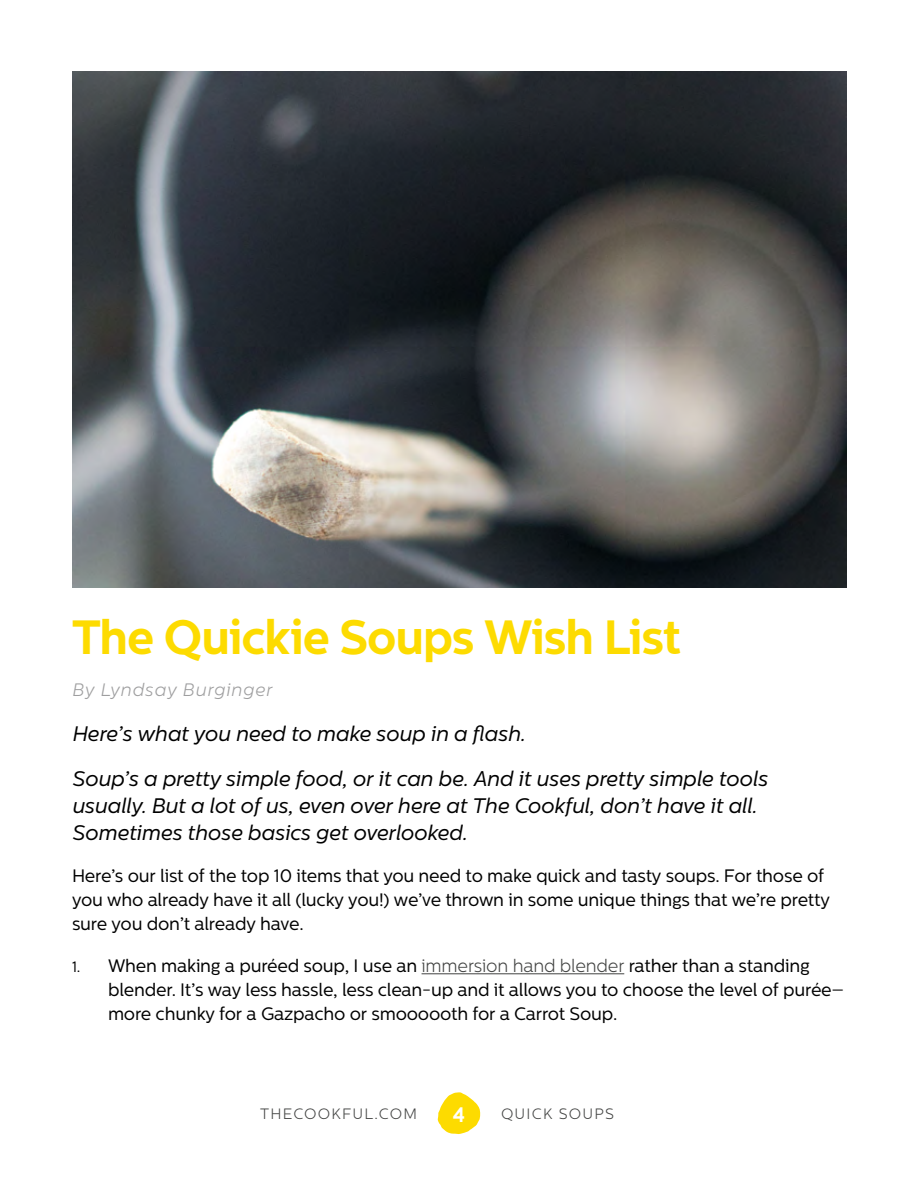
<style>
.page{position:relative;width:918px;height:1188px;background:#fff}
.page>*{position:absolute;margin:0;border:0;box-sizing:border-box;transform-origin:0 0}
.t1{font:700 48px "Centrale Sans";letter-spacing:-.025em;color:#fddb00}
.t2{font:italic 21px/45px "Centrale Sans";letter-spacing:-.01em;color:#000}
.t3{font:700 21px "Centrale Sans";color:#fff}
.t4{font:18px/24px "Centrale Sans";letter-spacing:-.01em;color:#000}
.t5{font:italic 300 18px "Centrale Sans";letter-spacing:.04em;color:#9e9e9f}
.t6{font:300 15px "Centrale Sans";letter-spacing:.08em;color:#424342}
.s1{font-size:15px}
.s2{font-weight:300;color:#424342}
</style>
<div class="page">
<svg style="left:438px;top:1092px;width:42px;height:42px"></svg>
<hr style="left:422px;top:973px;width:202px;height:1px;background:#424342">
<img style="left:72px;top:72px;width:774px;height:516px">
<h1 class="t1" style="left:72px;top:609px;width:611px">The Quickie Soups Wish List</h1>
<p class="t5" style="left:72px;top:680px;width:202px">By Lyndsay Burginger</p>
<p class="t2" style="left:72px;top:711px;width:697px">Here’s what you need to make soup in a flash.<br>Soup’s a pretty simple food, or it can be. And it uses pretty simple tools</p>
<p class="t2" style="left:72px;top:792px;width:687px;line-height:27px">usually. But a lot of us, even over here at The Cookful, don’t have it all.<br>Sometimes those basics get overlooked.</p>
<p class="t4" style="left:72px;top:864px;width:759px">Here’s our list of the top 10 items that you need to make quick and tasty soups. For those of you who already have it all (lucky you!) we’ve thrown in some unique things that we’re pretty sure you don’t already have.</p>
<p class="t4" style="left:108px;top:954px;width:738px;text-indent:-36px"><span class="s1">1.</span> When making a puréed soup, I use an <span class="s2">immersion hand blender</span> rather than a standing blender. It’s way less hassle, less clean-up and it allows you to choose the level of purée– more chunky for a Gazpacho or smoooooth for a Carrot Soup.</p>
<p class="t6" style="left:260px;top:1105px;width:158px">THECOOKFUL.COM</p>
<p class="t3" style="left:453px;top:1102px;width:14px">4</p>
<p class="t6" style="left:501px;top:1105px;width:115px">QUICK SOUPS</p>
</div>
